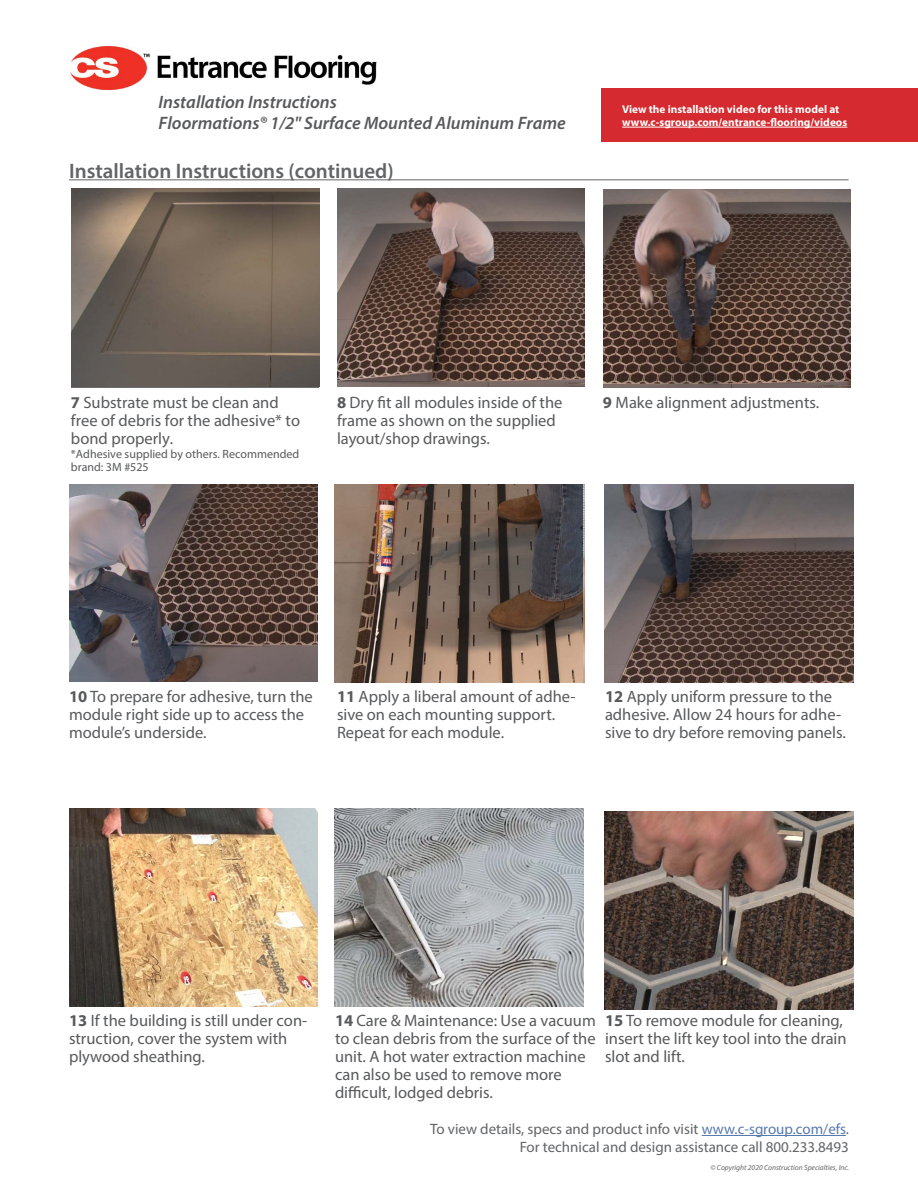
<style>
.page{position:relative;width:918px;height:1188px;background:#fff}
.page>*{position:absolute;margin:0;border:0;box-sizing:border-box;transform-origin:0 0}
.t1{font:600 21px "Myriad Pro";color:#636466}
.t2{font:italic 600 18px/20.2px "Myriad Pro";color:#58595b}
.t3{font:16.5px/18px "Myriad Pro";color:#58595b}
.t4{font:15px/18px "Myriad Pro";color:#636466;text-align:right}
.t5{font:12px/13px "Myriad Pro";color:#58595b}
.t6{font:700 11.25px/13.5px "Myriad Pro";color:#fff}
.t7{font:italic 7.5px "Myriad Pro";color:#636466}
.s1{font-weight:700}
.s2{color:#5879b0}
</style>
<div class="page">
<div style="left:601px;top:88px;width:317px;height:54px;background:#d52a2f"></div>
<hr style="left:622px;top:127px;width:225px;height:1px;background:#fff">
<hr style="left:702px;top:1135px;width:144px;height:1px;background:#5879b0">
<img style="left:337px;top:188px;width:248px;height:198px">
<img style="left:603px;top:190px;width:248px;height:198px">
<img style="left:71px;top:188px;width:248px;height:198px">
<img style="left:605px;top:484px;width:248px;height:198px">
<img style="left:69px;top:484px;width:248px;height:197px">
<hr style="left:69px;top:179px;width:780px;height:1px;background:#636466">
<img style="left:69px;top:808px;width:248px;height:199px">
<img style="left:335px;top:808px;width:248px;height:199px">
<img style="left:605px;top:812px;width:248px;height:198px">
<img style="left:335px;top:484px;width:248px;height:198px">
<img style="left:70px;top:47px;width:307px;height:43px">
<p class="t2" style="left:159px;top:92px;width:409px">Installation Instructions<br>Floormations® 1/2" Surface Mounted Aluminum Frame</p>
<p class="t1" style="left:69px;top:157px;width:326px">Installation Instructions (continued)</p>
<p class="t6" style="left:622px;top:102px;width:227px">View the installation video for this model at www.c-sgroup.com/entrance-flooring/videos</p>
<p class="t3" style="left:337px;top:393px;width:227px"><span class="s1">8</span> Dry fit all modules inside of the frame as shown on the supplied layout/shop drawings.</p>
<p class="t3" style="left:71px;top:393px;width:209px"><span class="s1">7</span> Substrate must be clean and</p>
<p class="t3" style="left:603px;top:393px;width:218px"><span class="s1">9</span> Make alignment adjustments.</p>
<p class="t3" style="left:71px;top:411px;width:231px">free of debris for the adhesive* to bond properly.</p>
<p class="t5" style="left:71px;top:447px;width:230px">*Adhesive supplied by others. Recommended brand: 3M #525</p>
<p class="t3" style="left:69px;top:687px;width:245px"><span class="s1">10</span> To prepare for adhesive, turn the module right side up to access the module’s underside.</p>
<p class="t3" style="left:337px;top:687px;width:240px"><span class="s1">11</span> Apply a liberal amount of adhe&shy;sive on each mounting support.<br>Repeat for each module.</p>
<p class="t3" style="left:605px;top:687px;width:242px"><span class="s1">12</span> Apply uniform pressure to the adhesive. Allow 24 hours for adhe&shy;sive to dry before removing panels.</p>
<p class="t3" style="left:69px;top:1011px;width:240px"><span class="s1">13</span> If the building is still under con&shy;struction, cover the system with plywood sheathing.</p>
<p class="t3" style="left:335px;top:1011px;width:262px"><span class="s1">14</span> Care &amp; Maintenance: Use a vacuum to clean debris from the surface of the unit. A hot water extraction machine can also be used to remove more difficult, lodged debris.</p>
<p class="t3" style="left:605px;top:1011px;width:243px"><span class="s1">15</span> To remove module for cleaning, insert the lift key tool into the drain slot and lift.</p>
<p class="t4" style="left:430px;top:1120px;width:420px">To view details, specs and product info visit <span class="s2">www.c-sgroup.com/efs</span>.<br>For technical and design assistance call 800.233.8493</p>
<p class="t7" style="left:710px;top:1163px;width:140px">© Copyright 2020 Construction Specialties, Inc.</p>
</div>
